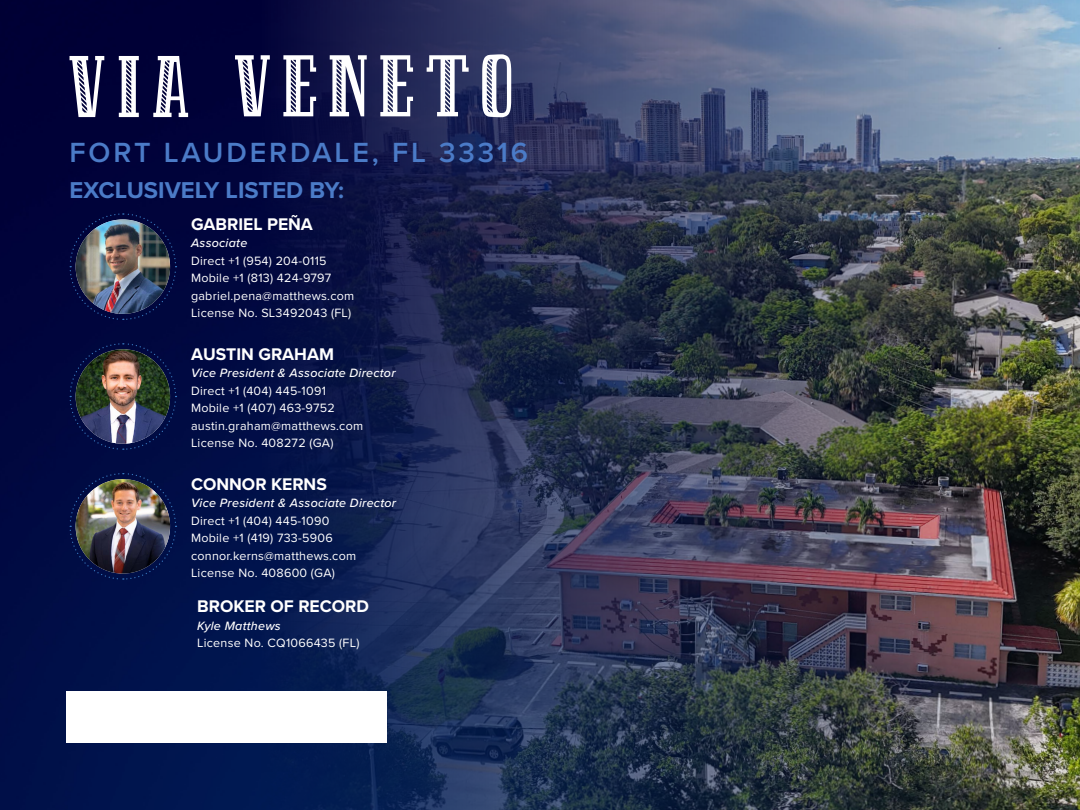
<style>
.page{position:relative;width:1080px;height:810px;background:#fff}
.page>*{position:absolute;margin:0;border:0;box-sizing:border-box;transform-origin:0 0}
.t1{font:600 28.75px "Proxima Nova";letter-spacing:.1em;color:#4b7bc7}
.t2{font:700 23.75px "Proxima Nova";color:#4b7bc7}
.t3{font:700 17.5px "Proxima Nova";color:#fff}
.t4{font:12.5px/17.5px "Proxima Nova";letter-spacing:.02em;color:#fff}
.t5{font:italic 500 12.5px "Proxima Nova";letter-spacing:.02em;color:#fff}
</style>
<div class="page">
<img style="left:0;top:0;width:261px;height:810px">
<img style="left:261px;top:0;width:819px;height:810px">
<img style="left:67px;top:692px;width:320px;height:50px">
<img style="left:69px;top:213px;width:108px;height:108px">
<img style="left:69px;top:343px;width:108px;height:108px">
<img style="left:69px;top:472px;width:108px;height:108px">
<svg style="left:235px;top:55px;width:35px;height:61px"></svg>
<svg style="left:427px;top:55px;width:42px;height:61px"></svg>
<svg style="left:153px;top:56px;width:35px;height:61px"></svg>
<svg style="left:119px;top:56px;width:20px;height:61px"></svg>
<svg style="left:330px;top:55px;width:37px;height:61px"></svg>
<svg style="left:482px;top:54px;width:29px;height:63px"></svg>
<svg style="left:70px;top:56px;width:34px;height:61px"></svg>
<svg style="left:380px;top:55px;width:33px;height:61px"></svg>
<svg style="left:283px;top:55px;width:33px;height:61px"></svg>
<h1 class="t1" style="left:70px;top:131px;width:460px">FORT LAUDERDALE, FL 33316</h1>
<h2 class="t2" style="left:70px;top:172px;width:276px">EXCLUSIVELY LISTED BY:</h2>
<h3 class="t3" style="left:191px;top:211px;width:123px">GABRIEL PEÑA</h3>
<p class="t5" style="left:191px;top:234px;width:58px">Associate</p>
<p class="t4" style="left:191px;top:251px;width:165px">Direct +1 (954) 204-0115<br>Mobile +1 (813) 424-9797 gabriel.pena@matthews.com<br>License No. SL3492043 (FL)</p>
<h3 class="t3" style="left:191px;top:341px;width:144px">AUSTIN GRAHAM</h3>
<p class="t5" style="left:191px;top:364px;width:206px">Vice President &amp; Associate Director</p>
<p class="t4" style="left:191px;top:381px;width:174px">Direct +1 (404) 445-1091<br>Mobile +1 (407) 463-9752 austin.graham@matthews.com<br>License No. 408272 (GA)</p>
<h3 class="t3" style="left:191px;top:471px;width:137px">CONNOR KERNS</h3>
<p class="t5" style="left:191px;top:494px;width:207px">Vice President &amp; Associate Director</p>
<p class="t4" style="left:191px;top:511px;width:167px">Direct +1 (404) 445-1090<br>Mobile +1 (419) 733-5906 connor.kerns@matthews.com<br>License No. 408600 (GA)</p>
<h3 class="t3" style="left:197px;top:594px;width:173px">BROKER OF RECORD</h3>
<p class="t5" style="left:197px;top:616px;width:85px">Kyle Matthews</p>
<p class="t4" style="left:197px;top:634px;width:164px">License No. CQ1066435 (FL)</p>
</div>
